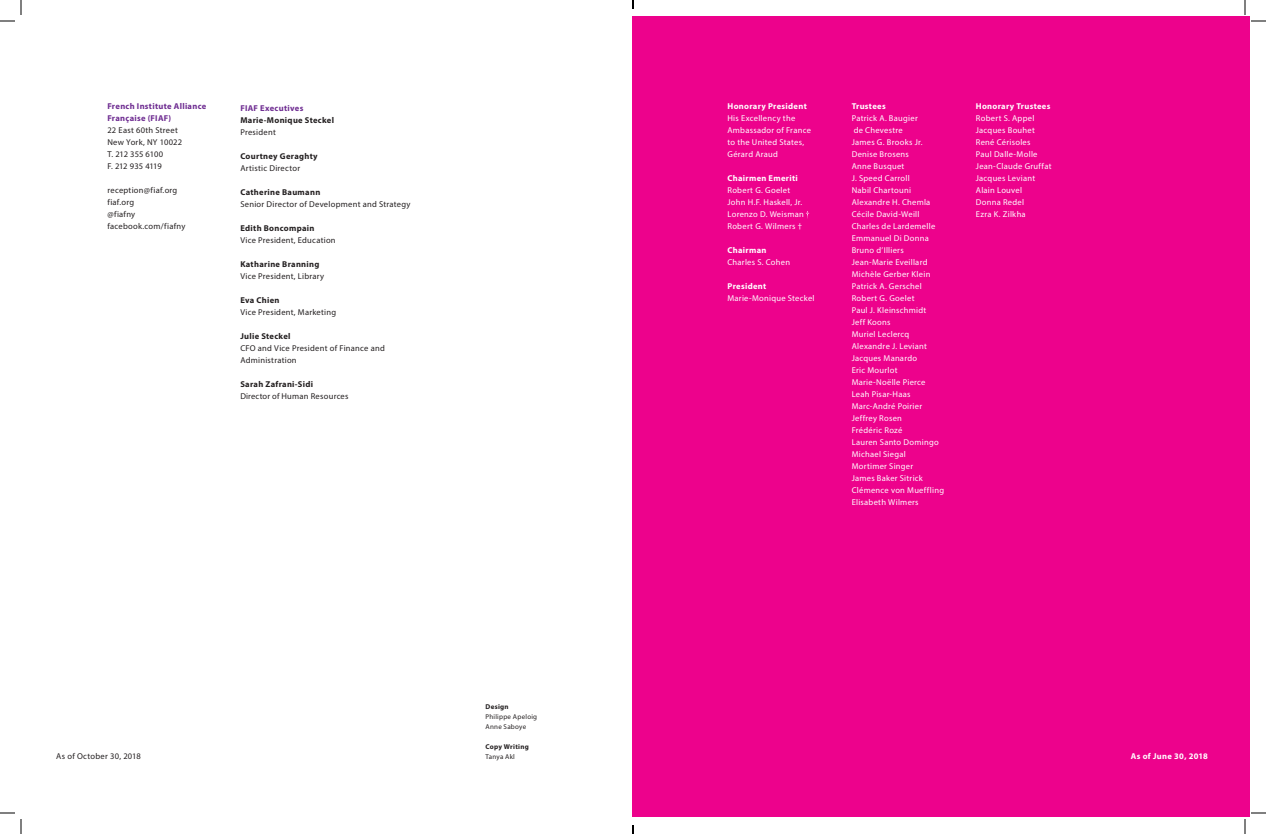
<style>
.page{position:relative;width:1266px;height:834px;background:#fff}
.page>*{position:absolute;margin:0;border:0;box-sizing:border-box;transform-origin:0 0}
.Body_Text{font:8.5px/12px "Myriad Pro";letter-spacing:.03em;color:#fff}
.t1{font:8.5px/12px "Myriad Pro";letter-spacing:.03em;color:#231f20}
.t2{font:700 8.5px "Myriad Pro";letter-spacing:.035em;color:#231f20}
.Body_Text-2{font:700 8.5px "Myriad Pro";letter-spacing:.035em;color:#fff}
.t3{font:700 8.5px/12px "Myriad Pro";letter-spacing:.035em;color:#6e2c91}
.t4{font:8.5px "Myriad Pro";letter-spacing:-.015em;color:#231f20}
.t5{font:8.5px "Myriad Pro";letter-spacing:-.03em;color:#231f20}
.t6{font:7px/10px "Myriad Pro";letter-spacing:.03em;color:#231f20}
.t7{font:700 7px "Myriad Pro";letter-spacing:.04em;color:#231f20}
.s1{font-weight:700}
</style>
<div class="page">
<div style="left:632px;top:16px;width:618px;height:802px;background:#ed028c"></div>
<svg style="left:806px;top:211px;width:3px;height:8px"></svg>
<svg style="left:0;top:0;width:22px;height:22px"></svg>
<svg style="left:0;top:812px;width:22px;height:22px"></svg>
<svg style="left:1244px;top:0;width:22px;height:22px"></svg>
<svg style="left:1244px;top:812px;width:22px;height:22px"></svg>
<svg style="left:632px;top:0;width:2px;height:9px"></svg>
<svg style="left:632px;top:825px;width:2px;height:9px"></svg>
<p class="t3" style="left:107px;top:100px;width:100px">French Institute Alliance<br>Française (FIAF)</p>
<p class="t1" style="left:107px;top:124px;width:72px">22 East 60th Street</p>
<p class="t1" style="left:107px;top:136px;width:76px">New York, NY 10022</p>
<p class="t4" style="left:107px;top:149px;width:57px">T. 212 355 6100</p>
<p class="t5" style="left:107px;top:161px;width:56px">F. 212 935 4119</p>
<p class="t1" style="left:107px;top:184px;width:71px">reception@fiaf.org</p>
<p class="t1" style="left:107px;top:196px;width:28px">fiaf.org</p>
<p class="t1" style="left:107px;top:208px;width:29px">@fiafny</p>
<p class="t1" style="left:107px;top:220px;width:80px">facebook.com/fiafny</p>
<p class="t3" style="left:240px;top:102px;width:65px">FIAF Executives</p>
<p class="t2" style="left:240px;top:115px;width:95px">Marie-Monique Steckel</p>
<p class="t1" style="left:240px;top:126px;width:37px">President</p>
<p class="t2" style="left:240px;top:151px;width:79px">Courtney Geraghty</p>
<p class="t1" style="left:240px;top:162px;width:61px">Artistic Director</p>
<p class="t2" style="left:240px;top:187px;width:81px">Catherine Baumann</p>
<p class="t1" style="left:240px;top:198px;width:172px">Senior Director of Development and Strategy</p>
<p class="t2" style="left:240px;top:223px;width:76px">Edith Boncompain</p>
<p class="t1" style="left:240px;top:234px;width:97px">Vice President, Education</p>
<p class="t2" style="left:240px;top:259px;width:81px">Katharine Branning</p>
<p class="t1" style="left:240px;top:270px;width:85px">Vice President, Library</p>
<p class="t2" style="left:240px;top:295px;width:41px">Eva Chien</p>
<p class="t1" style="left:240px;top:306px;width:97px">Vice President, Marketing</p>
<p class="t2" style="left:240px;top:331px;width:52px">Julie Steckel</p>
<p class="t1" style="left:240px;top:342px;width:146px">CFO and Vice President of Finance and<br>Administration</p>
<p class="t1" style="left:240px;top:378px;width:110px"><span class="s1">Sarah Zafrani-Sidi<br></span>Director of Human Resources</p>
<p class="t1" style="left:56px;top:750px;width:86px">As of October 30, 2018</p>
<p class="t6" style="left:486px;top:702px;width:53px"><span class="s1">Design<br></span>Philippe Apeloig</p>
<p class="t6" style="left:486px;top:722px;width:42px">Anne Saboye</p>
<p class="t7" style="left:486px;top:742px;width:45px">Copy Writing</p>
<p class="t6" style="left:486px;top:752px;width:31px">Tanya Akl</p>
<p class="Body_Text-2" style="left:728px;top:101px;width:81px">Honorary President</p>
<p class="Body_Text" style="left:728px;top:112px;width:85px">His Excellency the<br>Ambassador of France</p>
<p class="Body_Text" style="left:728px;top:136px;width:78px">to the United States,</p>
<p class="Body_Text" style="left:728px;top:148px;width:52px">Gérard Araud</p>
<p class="Body_Text-2" style="left:728px;top:173px;width:72px">Chairmen Emeriti</p>
<p class="Body_Text" style="left:728px;top:184px;width:64px">Robert G. Goelet</p>
<p class="Body_Text" style="left:728px;top:196px;width:76px">John H.F. Haskell, Jr.</p>
<p class="Body_Text" style="left:728px;top:208px;width:78px">Lorenzo D. Weisman</p>
<p class="Body_Text" style="left:728px;top:220px;width:76px">Robert G. Wilmers †</p>
<p class="Body_Text-2" style="left:728px;top:245px;width:40px">Chairman</p>
<p class="Body_Text" style="left:728px;top:256px;width:64px">Charles S. Cohen</p>
<p class="Body_Text-2" style="left:728px;top:281px;width:40px">President</p>
<p class="Body_Text" style="left:728px;top:292px;width:89px">Marie-Monique Steckel</p>
<p class="Body_Text-2" style="left:852px;top:101px;width:36px">Trustees</p>
<p class="Body_Text" style="left:852px;top:112px;width:68px">Patrick A. Baugier</p>
<p class="Body_Text" style="left:854px;top:124px;width:51px">de Chevestre</p>
<p class="Body_Text" style="left:852px;top:136px;width:72px">James G. Brooks Jr.</p>
<p class="Body_Text" style="left:852px;top:148px;width:59px">Denise Brosens</p>
<p class="Body_Text" style="left:852px;top:160px;width:54px">Anne Busquet</p>
<p class="Body_Text" style="left:852px;top:172px;width:60px">J. Speed Carroll</p>
<p class="Body_Text" style="left:852px;top:184px;width:61px">Nabil Chartouni</p>
<p class="Body_Text" style="left:852px;top:196px;width:80px">Alexandre H. Chemla</p>
<p class="Body_Text" style="left:852px;top:208px;width:69px">Cécile David-Weill</p>
<p class="Body_Text" style="left:852px;top:220px;width:85px">Charles de Lardemelle</p>
<p class="Body_Text" style="left:852px;top:232px;width:79px">Emmanuel Di Donna</p>
<p class="Body_Text" style="left:852px;top:244px;width:54px">Bruno d’Illiers</p>
<p class="Body_Text" style="left:852px;top:256px;width:77px">Jean-Marie Eveillard</p>
<p class="Body_Text" style="left:852px;top:268px;width:80px">Michèle Gerber Klein</p>
<p class="Body_Text" style="left:852px;top:280px;width:72px">Patrick A. Gerschel</p>
<p class="Body_Text" style="left:852px;top:292px;width:64px">Robert G. Goelet</p>
<p class="Body_Text" style="left:852px;top:304px;width:76px">Paul J. Kleinschmidt</p>
<p class="Body_Text" style="left:852px;top:316px;width:40px">Jeff Koons</p>
<p class="Body_Text" style="left:852px;top:328px;width:59px">Muriel Leclercq</p>
<p class="Body_Text" style="left:852px;top:340px;width:77px">Alexandre J. Leviant</p>
<p class="Body_Text" style="left:852px;top:352px;width:67px">Jacques Manardo</p>
<p class="Body_Text" style="left:852px;top:364px;width:47px">Eric Mourlot</p>
<p class="Body_Text" style="left:852px;top:376px;width:75px">Marie-Noëlle Pierce</p>
<p class="Body_Text" style="left:852px;top:388px;width:60px">Leah Pisar-Haas</p>
<p class="Body_Text" style="left:852px;top:400px;width:72px">Marc-André Poirier</p>
<p class="Body_Text" style="left:852px;top:412px;width:52px">Jeffrey Rosen</p>
<p class="Body_Text" style="left:852px;top:424px;width:52px">Frédéric Rozé</p>
<p class="Body_Text" style="left:852px;top:436px;width:89px">Lauren Santo Domingo</p>
<p class="Body_Text" style="left:852px;top:448px;width:56px">Michael Siegal</p>
<p class="Body_Text" style="left:852px;top:460px;width:63px">Mortimer Singer</p>
<p class="Body_Text" style="left:852px;top:472px;width:73px">James Baker Sitrick</p>
<p class="Body_Text" style="left:852px;top:484px;width:94px">Clémence von Mueffling</p>
<p class="Body_Text" style="left:852px;top:496px;width:68px">Elisabeth Wilmers</p>
<p class="Body_Text-2" style="left:976px;top:101px;width:76px">Honorary Trustees</p>
<p class="Body_Text" style="left:976px;top:112px;width:60px">Robert S. Appel</p>
<p class="Body_Text" style="left:976px;top:124px;width:61px">Jacques Bouhet</p>
<p class="Body_Text" style="left:976px;top:136px;width:56px">René Cérisoles</p>
<p class="Body_Text" style="left:976px;top:148px;width:63px">Paul Dalle-Molle</p>
<p class="Body_Text" style="left:976px;top:160px;width:77px">Jean-Claude Gruffat</p>
<p class="Body_Text" style="left:976px;top:172px;width:61px">Jacques Leviant</p>
<p class="Body_Text" style="left:976px;top:184px;width:48px">Alain Louvel</p>
<p class="Body_Text" style="left:976px;top:196px;width:50px">Donna Redel</p>
<p class="Body_Text" style="left:976px;top:208px;width:51px">Ezra K. Zilkha</p>
<p class="Body_Text-2" style="left:1131px;top:751px;width:79px">As of June 30, 2018</p>
</div>
